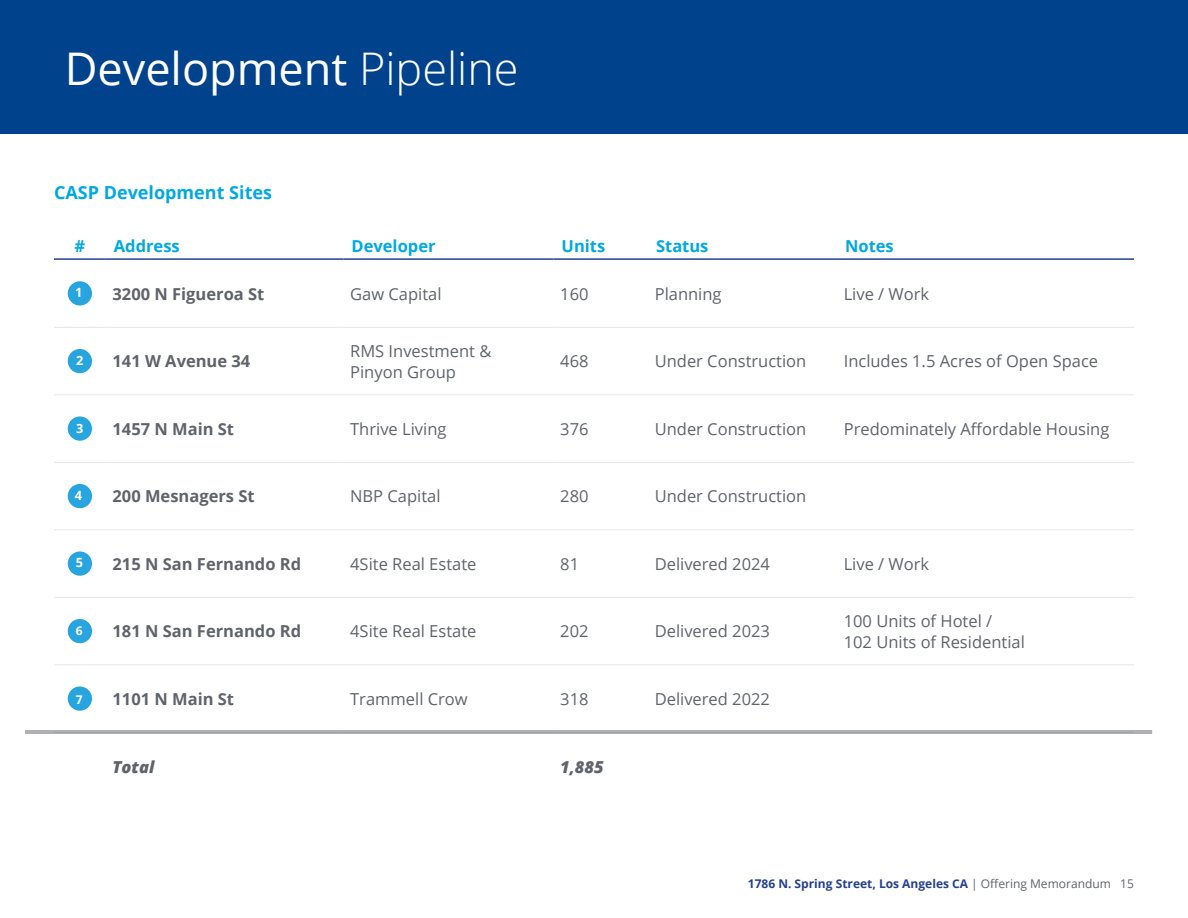
<style>
.page{position:relative;width:1188px;height:918px;background:#fff}
.page>*{position:absolute;margin:0;border:0;box-sizing:border-box;transform-origin:0 0}
.t1{font:45px "Open Sans";color:#fff}
.t2{font:700 18px "Open Sans";color:#00a8e4}
.t3{font:16.5px/21px "Open Sans";color:#5f636a}
.t4{font:700 16.5px "Open Sans";color:#5f636a}
.t5{font:700 16.5px "Open Sans";color:#00a8e4}
.t6{font:italic 800 16.5px "Open Sans";color:#5f636a}
.t7{font:700 12.75px "Open Sans";color:#fff}
.t8{font:700 12px "Open Sans";color:#25408f}
.t9{font:700 12px "Open Sans";color:#fff}
.s1{font-weight:300}
.s2{font-weight:400;color:#5f636a}
</style>
<div class="page">
<hr style="left:54px;top:327px;width:52px;height:1px;background:#e3e6e6">
<hr style="left:106px;top:327px;width:237px;height:1px;background:#e3e6e6">
<hr style="left:343px;top:327px;width:211px;height:1px;background:#e3e6e6">
<hr style="left:554px;top:327px;width:94px;height:1px;background:#e3e6e6">
<hr style="left:648px;top:327px;width:189px;height:1px;background:#e3e6e6">
<hr style="left:837px;top:327px;width:297px;height:1px;background:#e3e6e6">
<hr style="left:54px;top:394px;width:52px;height:1px;background:#e3e6e6">
<hr style="left:106px;top:394px;width:237px;height:1px;background:#e3e6e6">
<hr style="left:343px;top:394px;width:211px;height:1px;background:#e3e6e6">
<hr style="left:554px;top:394px;width:94px;height:1px;background:#e3e6e6">
<hr style="left:648px;top:394px;width:189px;height:1px;background:#e3e6e6">
<hr style="left:837px;top:394px;width:297px;height:1px;background:#e3e6e6">
<hr style="left:54px;top:462px;width:52px;height:1px;background:#e3e6e6">
<hr style="left:106px;top:462px;width:237px;height:1px;background:#e3e6e6">
<hr style="left:343px;top:462px;width:211px;height:1px;background:#e3e6e6">
<hr style="left:554px;top:462px;width:94px;height:1px;background:#e3e6e6">
<hr style="left:648px;top:462px;width:189px;height:1px;background:#e3e6e6">
<hr style="left:837px;top:462px;width:297px;height:1px;background:#e3e6e6">
<hr style="left:54px;top:529px;width:52px;height:1px;background:#e3e6e6">
<hr style="left:106px;top:529px;width:237px;height:1px;background:#e3e6e6">
<hr style="left:343px;top:529px;width:211px;height:1px;background:#e3e6e6">
<hr style="left:554px;top:529px;width:94px;height:1px;background:#e3e6e6">
<hr style="left:648px;top:529px;width:189px;height:1px;background:#e3e6e6">
<hr style="left:837px;top:529px;width:297px;height:1px;background:#e3e6e6">
<hr style="left:106px;top:597px;width:237px;height:1px;background:#e3e6e6">
<hr style="left:343px;top:597px;width:211px;height:1px;background:#e3e6e6">
<hr style="left:554px;top:597px;width:94px;height:1px;background:#e3e6e6">
<hr style="left:648px;top:597px;width:189px;height:1px;background:#e3e6e6">
<hr style="left:837px;top:597px;width:297px;height:1px;background:#e3e6e6">
<hr style="left:106px;top:664px;width:237px;height:1px;background:#e3e6e6">
<hr style="left:343px;top:664px;width:211px;height:1px;background:#e3e6e6">
<hr style="left:554px;top:664px;width:94px;height:1px;background:#e3e6e6">
<hr style="left:648px;top:664px;width:189px;height:1px;background:#e3e6e6">
<hr style="left:837px;top:664px;width:297px;height:1px;background:#e3e6e6">
<hr style="left:106px;top:732px;width:237px;height:1px;background:#e3e6e6">
<hr style="left:343px;top:732px;width:211px;height:1px;background:#e3e6e6">
<hr style="left:554px;top:732px;width:94px;height:1px;background:#e3e6e6">
<hr style="left:648px;top:732px;width:189px;height:1px;background:#e3e6e6">
<hr style="left:837px;top:732px;width:297px;height:1px;background:#e3e6e6">
<hr style="left:54px;top:258px;width:52px;height:2px;background:#25408f">
<hr style="left:106px;top:258px;width:237px;height:2px;background:#25408f">
<hr style="left:343px;top:258px;width:211px;height:2px;background:#25408f">
<hr style="left:554px;top:258px;width:94px;height:2px;background:#25408f">
<hr style="left:648px;top:258px;width:189px;height:2px;background:#25408f">
<hr style="left:837px;top:258px;width:297px;height:2px;background:#25408f">
<hr style="left:54px;top:597px;width:52px;height:1px;background:#e3e6e6">
<hr style="left:54px;top:664px;width:52px;height:1px;background:#e3e6e6">
<hr style="left:54px;top:732px;width:52px;height:1px;background:#e3e6e6">
<div style="left:67px;top:281px;width:26px;height:25px;background:#28a5de;border-radius:50%"></div>
<div style="left:66px;top:280px;width:27px;height:27px;border:1px solid #fff;border-radius:50%"></div>
<div style="left:67px;top:348px;width:26px;height:26px;background:#28a5de;border-radius:50%"></div>
<div style="left:66px;top:348px;width:27px;height:27px;border:1px solid #fff;border-radius:50%"></div>
<div style="left:67px;top:416px;width:26px;height:25px;background:#28a5de;border-radius:50%"></div>
<div style="left:66px;top:415px;width:27px;height:27px;border:1px solid #fff;border-radius:50%"></div>
<div style="left:67px;top:483px;width:26px;height:26px;background:#28a5de;border-radius:50%"></div>
<div style="left:66px;top:483px;width:27px;height:27px;border:1px solid #fff;border-radius:50%"></div>
<div style="left:67px;top:551px;width:26px;height:25px;background:#28a4de;border-radius:50%"></div>
<div style="left:66px;top:550px;width:27px;height:27px;border:1px solid #fff;border-radius:50%"></div>
<div style="left:67px;top:618px;width:26px;height:26px;background:#28a4de;border-radius:50%"></div>
<div style="left:66px;top:618px;width:27px;height:27px;border:1px solid #fff;border-radius:50%"></div>
<div style="left:67px;top:686px;width:26px;height:25px;background:#28a5de;border-radius:50%"></div>
<div style="left:66px;top:685px;width:27px;height:27px;border:1px solid #fff;border-radius:50%"></div>
<div style="left:0;top:1px;width:1188px;height:133px;background:#00438c"></div>
<hr style="left:25px;top:731px;width:1127px;height:1px;background:#5f636a">
<hr style="left:25px;top:733px;width:1127px;height:1px;background:#5f636a">
<h1 class="t1" style="left:65px;top:38px;width:455px">Development <span class="s1">Pipeline</span></h1>
<p class="t2" style="left:54px;top:180px;width:220px">CASP Development Sites</p>
<p class="t5" style="left:75px;top:235px;width:12px">#</p>
<p class="t5" style="left:114px;top:235px;width:67px">Address</p>
<p class="t5" style="left:352px;top:235px;width:86px">Developer</p>
<p class="t5" style="left:562px;top:235px;width:45px">Units</p>
<p class="t5" style="left:656px;top:235px;width:54px">Status</p>
<p class="t5" style="left:845px;top:235px;width:50px">Notes</p>
<p class="t7" style="left:75px;top:283px;width:9px">1</p>
<p class="t4" style="left:112px;top:282px;width:153px">3200 N Figueroa St</p>
<p class="t3" style="left:350px;top:283px;width:93px">Gaw Capital</p>
<p class="t3" style="left:560px;top:283px;width:30px">160</p>
<p class="t3" style="left:655px;top:283px;width:68px">Planning</p>
<p class="t3" style="left:844px;top:283px;width:87px">Live / Work</p>
<p class="t7" style="left:76px;top:351px;width:9px">2</p>
<p class="t4" style="left:112px;top:350px;width:139px">141 W Avenue 34</p>
<p class="t3" style="left:350px;top:340px;width:143px">RMS Investment &amp;<br>Pinyon Group</p>
<p class="t3" style="left:560px;top:351px;width:30px">468</p>
<p class="t3" style="left:655px;top:351px;width:153px">Under Construction</p>
<p class="t3" style="left:844px;top:351px;width:256px">Includes 1.5 Acres of Open Space</p>
<p class="t7" style="left:76px;top:419px;width:9px">3</p>
<p class="t4" style="left:112px;top:417px;width:123px">1457 N Main St</p>
<p class="t3" style="left:350px;top:418px;width:98px">Thrive Living</p>
<p class="t3" style="left:560px;top:418px;width:30px">376</p>
<p class="t3" style="left:655px;top:418px;width:153px">Under Construction</p>
<p class="t3" style="left:844px;top:418px;width:267px">Predominately Affordable Housing</p>
<p class="t7" style="left:75px;top:487px;width:9px">4</p>
<p class="t4" style="left:112px;top:485px;width:144px">200 Mesnagers St</p>
<p class="t3" style="left:350px;top:486px;width:92px">NBP Capital</p>
<p class="t3" style="left:560px;top:486px;width:30px">280</p>
<p class="t3" style="left:655px;top:486px;width:153px">Under Construction</p>
<p class="t7" style="left:76px;top:554px;width:9px">5</p>
<p class="t4" style="left:112px;top:552px;width:190px">215 N San Fernando Rd</p>
<p class="t3" style="left:350px;top:553px;width:128px">4Site Real Estate</p>
<p class="t3" style="left:560px;top:553px;width:20px">81</p>
<p class="t3" style="left:655px;top:553px;width:117px">Delivered 2024</p>
<p class="t3" style="left:844px;top:553px;width:87px">Live / Work</p>
<p class="t9" style="left:76px;top:623px;width:8px">6</p>
<p class="t4" style="left:112px;top:620px;width:190px">181 N San Fernando Rd</p>
<p class="t3" style="left:350px;top:621px;width:128px">4Site Real Estate</p>
<p class="t3" style="left:560px;top:621px;width:30px">202</p>
<p class="t3" style="left:655px;top:621px;width:117px">Delivered 2023</p>
<p class="t3" style="left:844px;top:610px;width:183px">100 Units of Hotel /<br>102 Units of Residential</p>
<p class="t9" style="left:76px;top:691px;width:8px">7</p>
<p class="t4" style="left:112px;top:687px;width:123px">1101 N Main St</p>
<p class="t3" style="left:350px;top:688px;width:119px">Trammell Crow</p>
<p class="t3" style="left:560px;top:688px;width:30px">318</p>
<p class="t3" style="left:655px;top:688px;width:117px">Delivered 2022</p>
<p class="t6" style="left:112px;top:754px;width:44px">Total</p>
<p class="t6" style="left:560px;top:754px;width:45px">1,885</p>
<p class="t8" style="left:748px;top:875px;width:388px">1786 N. Spring Street, Los Angeles CA <span class="s2">| Offering Memorandum 15</span></p>
</div>
